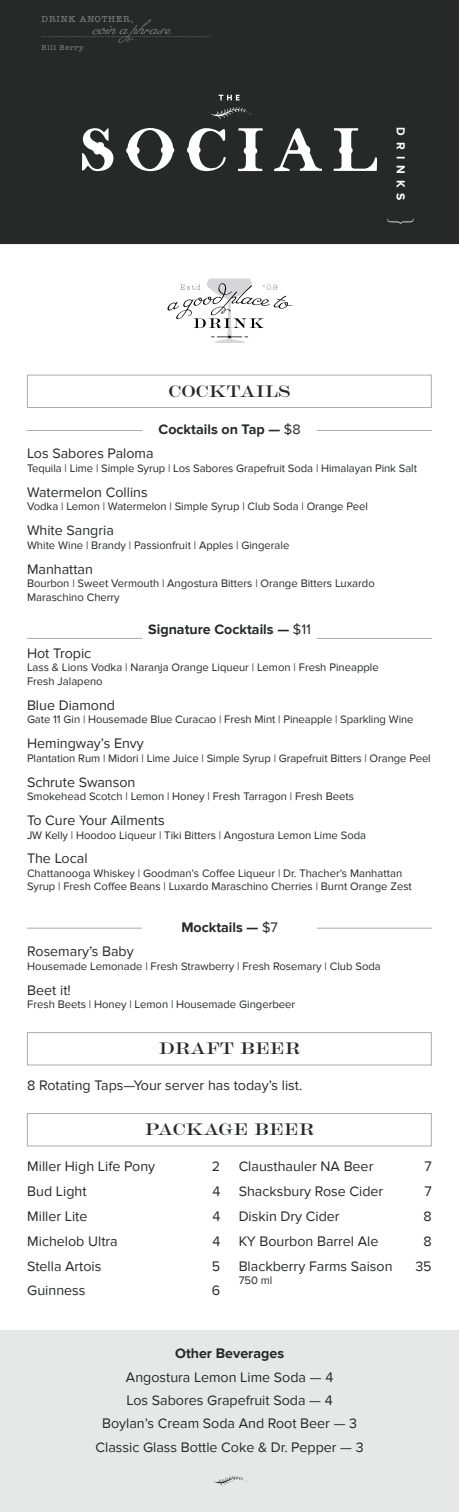
<style>
.page{position:relative;width:459px;height:1512px;background:#fff}
.page>*{position:absolute;margin:0;border:0;box-sizing:border-box;transform-origin:0 0}
.t1{font:30px "Miss Fajardose";color:#888787}
.t2{font:300 30px "American Typewriter";color:#fff}
.t3{font:700 expanded 16.5px "Chapman";color:#272928}
.drink_name{font:14.25px "Proxima Nova";color:#272928}
.t4{font:700 14.25px "Proxima Nova";color:#272928}
.t5{font:700 12px "Proxima Nova";letter-spacing:.5em;color:#fff}
.drink_description{font:11.25px/13.5px "Proxima Nova";color:#272928}
.t6{font:300 9px "American Typewriter";color:#888787}
.t7{font:9px "American Typewriter";letter-spacing:.1em;color:#888787}
.t8{font:7.5px "American Typewriter";letter-spacing:.1em;color:#888787}
.s1{font-weight:400}
</style>
<div class="page">
<div style="left:0;top:1330px;width:459px;height:182px;background:#e6e7e7"></div>
<div style="left:0;top:0;width:459px;height:244px;background:#272928"></div>
<hr style="left:27px;top:430px;width:115px;height:1px;background:#272928">
<hr style="left:317px;top:430px;width:115px;height:1px;background:#272928">
<hr style="left:27px;top:638px;width:115px;height:1px;background:#272928">
<hr style="left:317px;top:638px;width:115px;height:1px;background:#272928">
<hr style="left:27px;top:928px;width:115px;height:1px;background:#272928">
<hr style="left:317px;top:928px;width:115px;height:1px;background:#272928">
<svg style="left:167px;top:279px;width:125px;height:64px"></svg>
<svg style="left:211px;top:1476px;width:36px;height:10px"></svg>
<p class="t7" style="left:42px;top:12px;width:93px">DRINK ANOTHER,</p>
<p class="t1" style="left:92px;top:8px;width:79px">coin a phrase</p>
<p class="t6" style="left:42px;top:28px;width:170px">......................................................................................</p>
<p class="t8" style="left:42px;top:41px;width:44px">Bill Berry</p>
<p class="t3" style="left:168px;top:378px;width:124px">COCKTAILS</p>
<p class="t4" style="left:159px;top:421px;width:144px">Cocktails on Tap — <span class="s1">$8</span></p>
<p class="t5" style="left:408px;top:127px;width:75px;rotate:90deg">DRINKS</p>
<p class="t2" style="left:425px;top:214px;width:16px;rotate:90deg">}</p>
<p class="drink_name" style="left:27px;top:446px;width:128px">Los Sabores Paloma</p>
<p class="drink_description" style="left:27px;top:462px;width:392px">Tequila | Lime | Simple Syrup | Los Sabores Grapefruit Soda | Himalayan Pink Salt</p>
<p class="drink_name" style="left:27px;top:484px;width:122px">Watermelon Collins</p>
<p class="drink_description" style="left:27px;top:500px;width:342px">Vodka | Lemon | Watermelon | Simple Syrup | Club Soda | Orange Peel</p>
<p class="drink_name" style="left:27px;top:522px;width:88px">White Sangria</p>
<p class="drink_description" style="left:27px;top:538px;width:264px">White Wine | Brandy | Passionfruit | Apples | Gingerale</p>
<p class="drink_name" style="left:27px;top:561px;width:68px">Manhattan</p>
<p class="drink_description" style="left:27px;top:577px;width:349px">Bourbon | Sweet Vermouth | Angostura Bitters | Orange Bitters Luxardo<br>Maraschino Cherry</p>
<p class="t4" style="left:148px;top:621px;width:164px">Signature Cocktails — <span class="s1">$11</span></p>
<p class="drink_name" style="left:27px;top:645px;width:66px">Hot Tropic</p>
<p class="drink_description" style="left:27px;top:661px;width:353px">Lass &amp; Lions Vodka | Naranja Orange Liqueur | Lemon | Fresh Pineapple<br>Fresh Jalapeno</p>
<p class="drink_name" style="left:27px;top:697px;width:90px">Blue Diamond</p>
<p class="drink_description" style="left:27px;top:713px;width:388px">Gate 11 Gin | Housemade Blue Curacao | Fresh Mint | Pineapple | Sparkling Wine</p>
<p class="drink_name" style="left:27px;top:735px;width:118px">Hemingway’s Envy</p>
<p class="drink_description" style="left:27px;top:751px;width:405px">Plantation Rum | Midori | Lime Juice | Simple Syrup | Grapefruit Bitters | Orange Peel</p>
<p class="drink_name" style="left:27px;top:774px;width:110px">Schrute Swanson</p>
<p class="drink_description" style="left:27px;top:790px;width:328px">Smokehead Scotch | Lemon | Honey | Fresh Tarragon | Fresh Beets</p>
<p class="drink_name" style="left:27px;top:812px;width:139px">To Cure Your Ailments</p>
<p class="drink_description" style="left:27px;top:828px;width:341px">JW Kelly | Hoodoo Liqueur | Tiki Bitters | Angostura Lemon Lime Soda</p>
<p class="drink_name" style="left:27px;top:851px;width:62px">The Local</p>
<p class="drink_description" style="left:27px;top:867px;width:386px">Chattanooga Whiskey | Goodman’s Coffee Liqueur | Dr. Thacher’s Manhattan<br>Syrup | Fresh Coffee Beans | Luxardo Maraschino Cherries | Burnt Orange Zest</p>
<p class="t4" style="left:181px;top:919px;width:98px">Mocktails — <span class="s1">$7</span></p>
<p class="drink_name" style="left:27px;top:944px;width:108px">Rosemary’s Baby</p>
<p class="drink_description" style="left:27px;top:960px;width:355px">Housemade Lemonade | Fresh Strawberry | Fresh Rosemary | Club Soda</p>
<p class="drink_name" style="left:27px;top:982px;width:45px">Beet it!</p>
<p class="drink_description" style="left:27px;top:998px;width:269px">Fresh Beets | Honey | Lemon | Housemade Gingerbeer</p>
<p class="t3" style="left:159px;top:1036px;width:143px">DRAFT BEER</p>
<p class="drink_name" style="left:27px;top:1077px;width:277px">8 Rotating Taps—Your server has today’s list.</p>
<p class="t3" style="left:145px;top:1117px;width:171px">PACKAGE BEER</p>
<p class="drink_name" style="left:27px;top:1158px;width:129px">Miller High Life Pony</p>
<p class="drink_name" style="left:212px;top:1158px;width:10px">2</p>
<p class="drink_name" style="left:27px;top:1183px;width:61px">Bud Light</p>
<p class="drink_name" style="left:212px;top:1183px;width:9px">4</p>
<p class="drink_name" style="left:27px;top:1208px;width:62px">Miller Lite</p>
<p class="drink_name" style="left:212px;top:1208px;width:9px">4</p>
<p class="drink_name" style="left:27px;top:1233px;width:92px">Michelob Ultra</p>
<p class="drink_name" style="left:212px;top:1233px;width:9px">4</p>
<p class="drink_name" style="left:27px;top:1258px;width:76px">Stella Artois</p>
<p class="drink_name" style="left:212px;top:1258px;width:10px">5</p>
<p class="drink_name" style="left:27px;top:1282px;width:60px">Guinness</p>
<p class="drink_name" style="left:212px;top:1282px;width:10px">6</p>
<p class="drink_name" style="left:239px;top:1158px;width:136px">Clausthauler NA Beer</p>
<p class="drink_name" style="left:424px;top:1158px;width:9px">7</p>
<p class="drink_name" style="left:239px;top:1183px;width:146px">Shacksbury Rose Cider</p>
<p class="drink_name" style="left:424px;top:1183px;width:9px">7</p>
<p class="drink_name" style="left:239px;top:1208px;width:102px">Diskin Dry Cider</p>
<p class="drink_name" style="left:423px;top:1208px;width:10px">8</p>
<p class="drink_name" style="left:239px;top:1233px;width:141px">KY Bourbon Barrel Ale</p>
<p class="drink_name" style="left:423px;top:1233px;width:10px">8</p>
<p class="drink_name" style="left:239px;top:1258px;width:155px">Blackberry Farms Saison</p>
<p class="drink_name" style="left:415px;top:1258px;width:18px">35</p>
<p class="drink_description" style="left:239px;top:1274px;width:35px">750 ml</p>
<p class="t4" style="left:175px;top:1345px;width:111px">Other Beverages</p>
<p class="drink_name" style="left:126px;top:1369px;width:209px">Angostura Lemon Lime Soda — 4</p>
<p class="drink_name" style="left:127px;top:1392px;width:208px">Los Sabores Grapefruit Soda — 4</p>
<p class="drink_name" style="left:102px;top:1416px;width:257px">Boylan’s Cream Soda And Root Beer — 3</p>
<p class="drink_name" style="left:96px;top:1439px;width:270px">Classic Glass Bottle Coke &amp; Dr. Pepper — 3</p>
</div>
